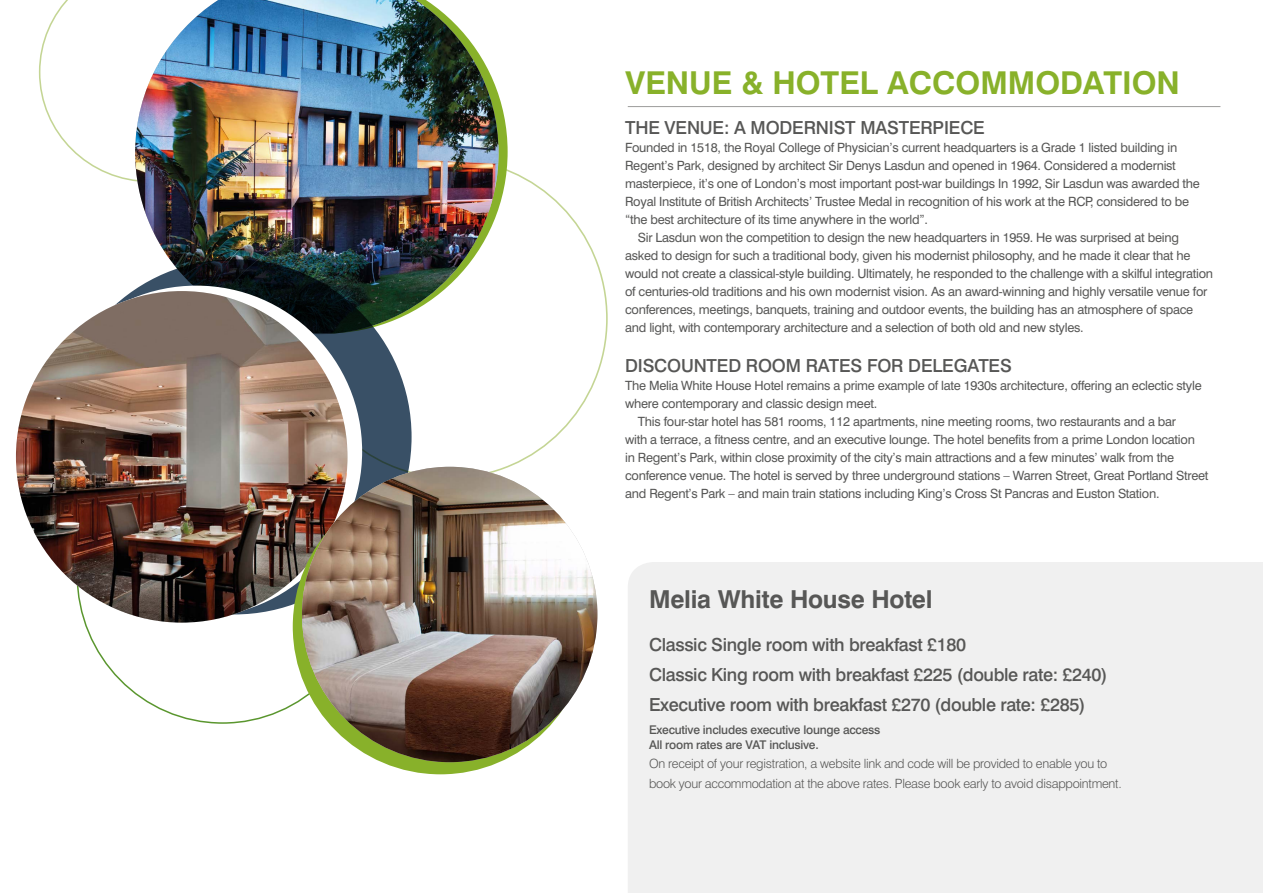
<style>
.page{position:relative;width:1263px;height:893px;background:#fff}
.page>*{position:absolute;margin:0;border:0;box-sizing:border-box;transform-origin:0 0}
.t1{font:700 31.5px "Swiss 721 BT";color:#88b12a}
.t2{font:700 24.75px "Swiss 721 BT";letter-spacing:-.01em;color:#575756}
.t3{font:500 18px/30.2px "Swiss 721 BT";letter-spacing:-.02em;color:#575756}
.t4{font:12.75px "Swiss 721 BT";letter-spacing:-.02em;color:#575756}
.t5{font:300 12.75px/19.5px "Swiss 721 BT";letter-spacing:-.02em;color:#575756}
.t6{font:500 12px/14.4px "Swiss 721 BT";letter-spacing:-.02em;color:#575756}
</style>
<div class="page">
<hr style="left:628px;top:106px;width:592px;height:1px;background:#9d9d9c">
<svg style="left:39px;top:0;width:96px;height:182px"></svg>
<svg style="left:498px;top:93px;width:10px;height:117px"></svg>
<img style="left:135px;top:0;width:363px;height:327px">
<svg style="left:56px;top:259px;width:356px;height:355px;background:#273745"></svg>
<div style="left:31px;top:286px;width:331px;height:331px;background:#fff;border-radius:50%"></div>
<img style="left:16px;top:291px;width:331px;height:332px;border-radius:166px">
<div style="left:293px;top:479px;width:295px;height:295px;background:#88b12a;border-radius:50%"></div>
<img style="left:302px;top:467px;width:295px;height:295px;border-radius:148px">
<div style="left:628px;top:562px;width:635px;height:331px;background:#f0f0f0"></div>
<h1 class="t1" style="left:626px;top:63px;width:556px">VENUE &amp; HOTEL ACCOMMODATION</h1>
<h3 class="t3" style="left:625px;top:112px;width:361px">THE VENUE: A MODERNIST MASTERPIECE</h3>
<p class="t4" style="left:625px;top:140px;width:554px">Founded in 1518, the Royal College of Physician’s current headquarters is a Grade 1 listed building in</p>
<p class="t4" style="left:625px;top:158px;width:552px">Regent’s Park, designed by architect Sir Denys Lasdun and opened in 1964. Considered a modernist</p>
<p class="t4" style="left:625px;top:176px;width:576px">masterpiece, it’s one of London’s most important post-war buildings In 1992, Sir Lasdun was awarded the</p>
<p class="t4" style="left:625px;top:194px;width:566px">Royal Institute of British Architects’ Trustee Medal in recognition of his work at the RCP, considered to be</p>
<p class="t4" style="left:625px;top:212px;width:304px">“the best architecture of its time anywhere in the world”.</p>
<p class="t4" style="left:638px;top:230px;width:542px">Sir Lasdun won the competition to design the new headquarters in 1959. He was surprised at being</p>
<p class="t4" style="left:625px;top:248px;width:567px">asked to design for such a traditional body, given his modernist philosophy, and he made it clear that he</p>
<p class="t4" style="left:625px;top:266px;width:590px">would not create a classical-style building. Ultimately, he responded to the challenge with a skilful integration</p>
<p class="t4" style="left:625px;top:284px;width:584px">of centuries-old traditions and his own modernist vision. As an award-winning and highly versatile venue for</p>
<p class="t4" style="left:625px;top:302px;width:570px">conferences, meetings, banquets, training and outdoor events, the building has an atmosphere of space</p>
<p class="t4" style="left:625px;top:320px;width:460px">and light, with contemporary architecture and a selection of both old and new styles.</p>
<h3 class="t3" style="left:625px;top:351px;width:388px">DISCOUNTED ROOM RATES FOR DELEGATES</h3>
<p class="t4" style="left:625px;top:378px;width:578px">The Melia White House Hotel remains a prime example of late 1930s architecture, offering an eclectic style</p>
<p class="t4" style="left:625px;top:396px;width:254px">where contemporary and classic design meet.</p>
<p class="t4" style="left:638px;top:414px;width:540px">This four-star hotel has 581 rooms, 112 apartments, nine meeting rooms, two restaurants and a bar</p>
<p class="t4" style="left:625px;top:432px;width:571px">with a terrace, a fitness centre, and an executive lounge. The hotel benefits from a prime London location</p>
<p class="t4" style="left:625px;top:450px;width:550px">in Regent’s Park, within close proximity of the city’s main attractions and a few minutes’ walk from the</p>
<p class="t4" style="left:625px;top:468px;width:585px">conference venue. The hotel is served by three underground stations – Warren Street, Great Portland Street</p>
<p class="t4" style="left:625px;top:486px;width:536px">and Regent’s Park – and main train stations including King’s Cross St Pancras and Euston Station.</p>
<h2 class="t2" style="left:649px;top:584px;width:285px">Melia White House Hotel</h2>
<h3 class="t3" style="left:649px;top:629px;width:460px">Classic Single room with breakfast £180<br>Classic King room with breakfast £225 (double rate: £240)<br>Executive room with breakfast £270 (double rate: £285)</h3>
<p class="t6" style="left:649px;top:723px;width:233px">Executive includes executive lounge access<br>All room rates are VAT inclusive.</p>
<p class="t5" style="left:649px;top:754px;width:474px">On receipt of your registration, a website link and code will be provided to enable you to book your accommodation at the above rates. Please book early to avoid disappointment.</p>
</div>
